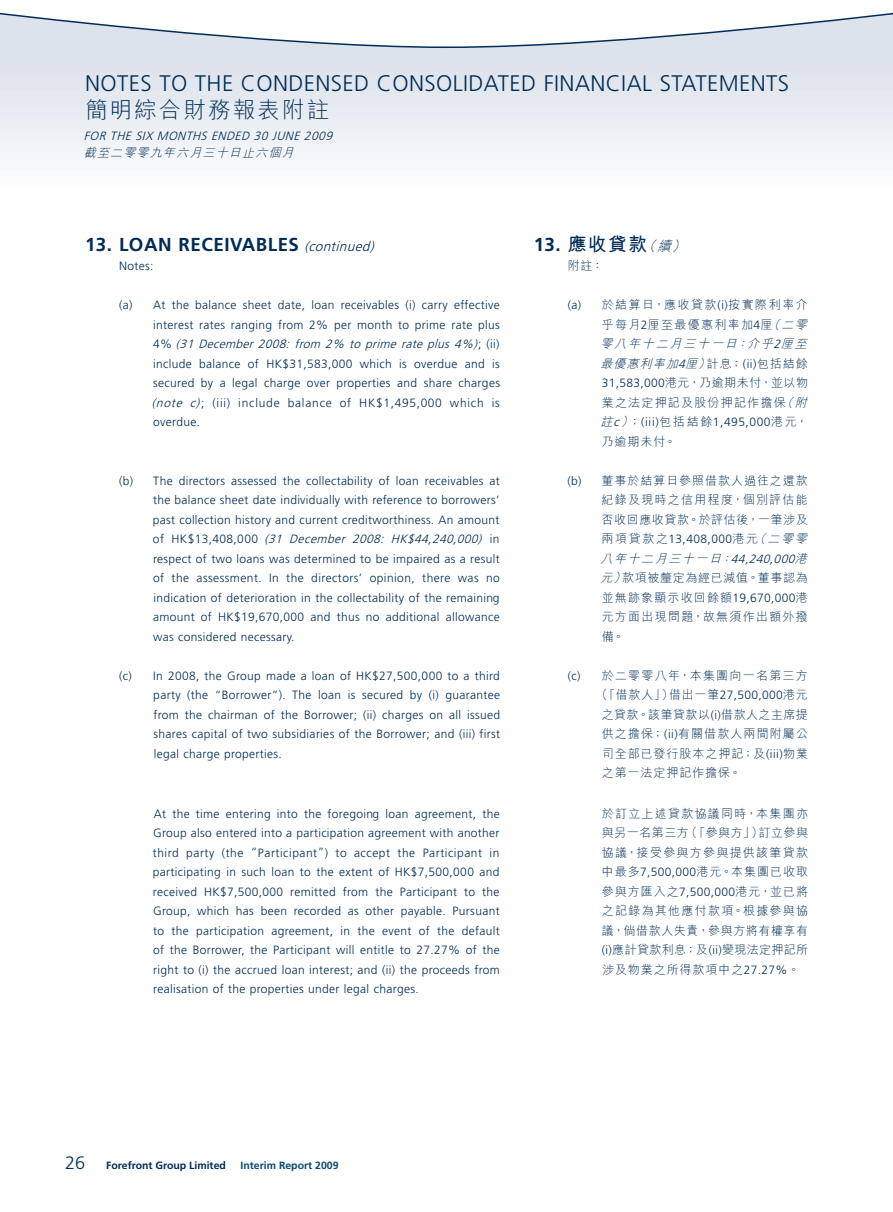
<style>
.page{position:relative;width:893px;height:1212px;background:#fff}
.page>*{position:absolute;margin:0;border:0;box-sizing:border-box;transform-origin:0 0}
.t1{font:300 22.5px "Frutiger LT Std";letter-spacing:.02em;color:#002c55}
.t2{font:300 22.5px "M Hei HK";letter-spacing:.095em;color:#002c55}
.t3{font:700 18.75px "Frutiger LT Std";letter-spacing:.03em;color:#002c55}
.t4{font:700 18.75px "M Hei HK";color:#002c55}
.t5{font:300 12px/19.5px "Frutiger LT Std";letter-spacing:.03em;color:#002c55;text-align:justify}
.t6{font:300 12px/19.5px "M Hei HK";letter-spacing:.08em;color:#002c55;text-align:justify}
.t7{font:300 12px/19.5px "M Hei HK";letter-spacing:.105em;color:#002c55}
.t8{font:italic 300 12px "Frutiger LT Std";color:#002c55}
.t9{font:300 12px "M Hei HK";letter-spacing:.035em;color:#002c55}
.t10{font:italic 300 12px "M Hei HK";color:#002c55}
.t11{font:700 10.5px "Frutiger LT Std";color:#002c55}
.t12{font:700 10.5px "Frutiger LT Std";color:#094870}
.s1{font-weight:300;font-style:italic;font-size:13.5px}
.s2{font-style:italic}
.s3{font-family:"Frutiger LT Std"}
.s4{font-family:"Frutiger LT Std";font-style:italic}
.s5{font-family:"M Hei HK";font-style:italic}
.s6{font-family:"M Hei HK"}
.s7{font-weight:300;font-size:18px}
</style>
<div class="page">
<svg style="left:0;top:12px;width:893px;height:145px"></svg>
<h1 class="t1" style="left:85px;top:70px;width:706px">NOTES TO THE CONDENSED CONSOLIDATED FINANCIAL STATEMENTS</h1>
<h1 class="t2" style="left:85px;top:99px;width:245px">簡明綜合財務報表附註</h1>
<p class="t8" style="left:84px;top:129px;width:253px">FOR THE SIX MONTHS ENDED 30 JUNE 2009</p>
<p class="t10" style="left:84px;top:146px;width:214px">截至二零零九年六月三十日止六個月</p>
<h2 class="t3" style="left:85px;top:233px;width:294px">13. LOAN RECEIVABLES <span class="s1">(continued)</span></h2>
<p class="t5" style="left:119px;top:256px;width:36px">Notes:</p>
<p class="t5" style="left:152px;top:295px;width:350px;text-indent:-33px">(a) At the balance sheet date, loan receivables (i) carry effective interest rates ranging from 2% per month to prime rate plus 4 % <span class="s2">(31 December 2008: from 2% to prime rate plus 4%)</span>; ( i i ) include balance of HK$31,583,000 which is overdue and is secured by a legal charge over properties and share charges <span class="s2">(note c)</span>; (iii) include balance of HK$1,495,000 which is overdue.</p>
<p class="t5" style="left:153px;top:471px;width:349px;text-indent:-34px">(b) The directors assessed the collectability of loan receivables at the balance sheet date individually with reference to borrowers’ past collection history and current creditworthiness. An amount o f H K $ 1 3 , 4 0 8 , 0 0 0 <span class="s2">(31 December 2008: HK$44,240,000)</span> i n respect of two loans was determined to be impaired as a result of the assessment. In the directors’ opinion, there was no indication of deterioration in the collectability of the remaining amount of HK$19,670,000 and thus no additional allowance was considered necessary.</p>
<p class="t5" style="left:153px;top:666px;width:348px;text-indent:-34px">(c) In 2008, the Group made a loan of HK$27,500,000 to a third party (the “Borrower”). The loan is secured by (i) guarantee from the chairman of the Borrower; (ii) charges on all issued shares capital of two subsidiaries of the Borrower; and (iii) first legal charge properties.</p>
<p class="t5" style="left:153px;top:804px;width:348px">At the time entering into the foregoing loan agreement, the Group also entered into a participation agreement with another third party (the “Participant”) to accept the Participant in participating in such loan to the extent of HK$7,500,000 and received HK$7,500,000 remitted from the Participant to the Group, which has been recorded as other payable. Pursuant to the participation agreement, in the event of the default of the Borrower, the Participant will entitle to 27.27% of the right to (i) the accrued loan interest; and (ii) the proceeds from realisation of the properties under legal charges.</p>
<h2 class="t4" style="left:534px;top:230px;width:157px"><span class="s3">13.</span> 應收貸款<span class="s1">（續）</span></h2>
<p class="t6" style="left:568px;top:256px;width:37px">附註：</p>
<p class="t7" style="left:600px;top:295px;width:211px;text-indent:-33px"><span class="s3">(a)</span> 於結算日，應收貸款<span class="s3">(i)</span>按實際利率介乎每月<span class="s3">2</span>厘至最優惠利率加<span class="s3">4</span>厘<span class="s2">（二零零八年十二月三十一日：介乎</span><span class="s4">2</span><span class="s2">厘至最優惠利率加</span><span class="s4">4</span><span class="s2">厘）</span>計息；<span class="s3">(ii)</span>包括結餘<br><span class="s3">31,583,000</span>港元，乃逾期未付，並以物業之法定押記及股份押記作擔保<span class="s2">（附</span></p>
<p class="t5" style="left:600px;top:412px;width:209px"><span class="s5">註</span><span class="s2">c</span><span class="s5">）</span><span class="s6">；</span>(iii)<span class="s6">包括結餘</span>1,495,000<span class="s6">港元，</span></p>
<p class="t6" style="left:602px;top:431px;width:76px">乃逾期未付。</p>
<p class="t6" style="left:602px;top:470px;width:208px;text-indent:-34px"><span class="s3">(b)</span> 董事於結算日參照借款人過往之還款紀錄及現時之信用程度，個別評估能否收回應收貸款。於評估後，一筆涉及</p>
<p class="t5" style="left:602px;top:529px;width:210px"><span class="s6">兩項貸款之</span>13,408,000<span class="s6">港元</span><span class="s5">（二零零</span></p>
<p class="t6" style="left:600px;top:548px;width:211px;text-align:left"><span class="s2">八年十二月三十一日：</span><span class="s4">44,240,000</span><span class="s2">港元）</span>款項被釐定為經已減值。董事認為並無跡象顯示收回餘額<span class="s3">19,670,000</span>港元方面出現問題，故無須作出額外撥備。</p>
<p class="t7" style="left:568px;top:665px;width:242px"><span class="s3">(c)</span> 於二零零八年，本集團向一名第三方</p>
<p class="t6" style="left:596px;top:685px;width:214px">（「借款人」）借出一筆<span class="s3">27,500,000</span>港元</p>
<p class="t9" style="left:602px;top:708px;width:208px">之貸款。該筆貸款以<span class="s3">(i)</span>借款人之主席提</p>
<p class="t6" style="left:602px;top:724px;width:208px">供之擔保；<span class="s3">(ii)</span>有關借款人兩間附屬公</p>
<p class="t6" style="left:602px;top:743px;width:208px">司全部已發行股本之押記；及<span class="s3">(iii)</span>物業</p>
<p class="t6" style="left:602px;top:763px;width:141px">之第一法定押記作擔保。</p>
<p class="t6" style="left:602px;top:803px;width:208px">於訂立上述貸款協議同時，本集團亦與另一名第三方（「參與方」）訂立參與協議，接受參與方參與提供該筆貸款中最多<span class="s3">7,500,000</span>港元。本集團已收取參與方匯入之<span class="s3">7,500,000</span>港元，並已將之記錄為其他應付款項。根據參與協議，倘借款人失責，參與方將有權享有<span class="s3">(i)</span>應計貸款利息；及<span class="s3">(ii)</span>變現法定押記所涉及物業之所得款項中之<span class="s3">27.27%</span>。</p>
<p class="t11" style="left:65px;top:1159px;width:162px"><span class="s7">26</span> Forefront Group Limited</p>
<p class="t12" style="left:241px;top:1159px;width:100px">Interim Report 2009</p>
</div>
